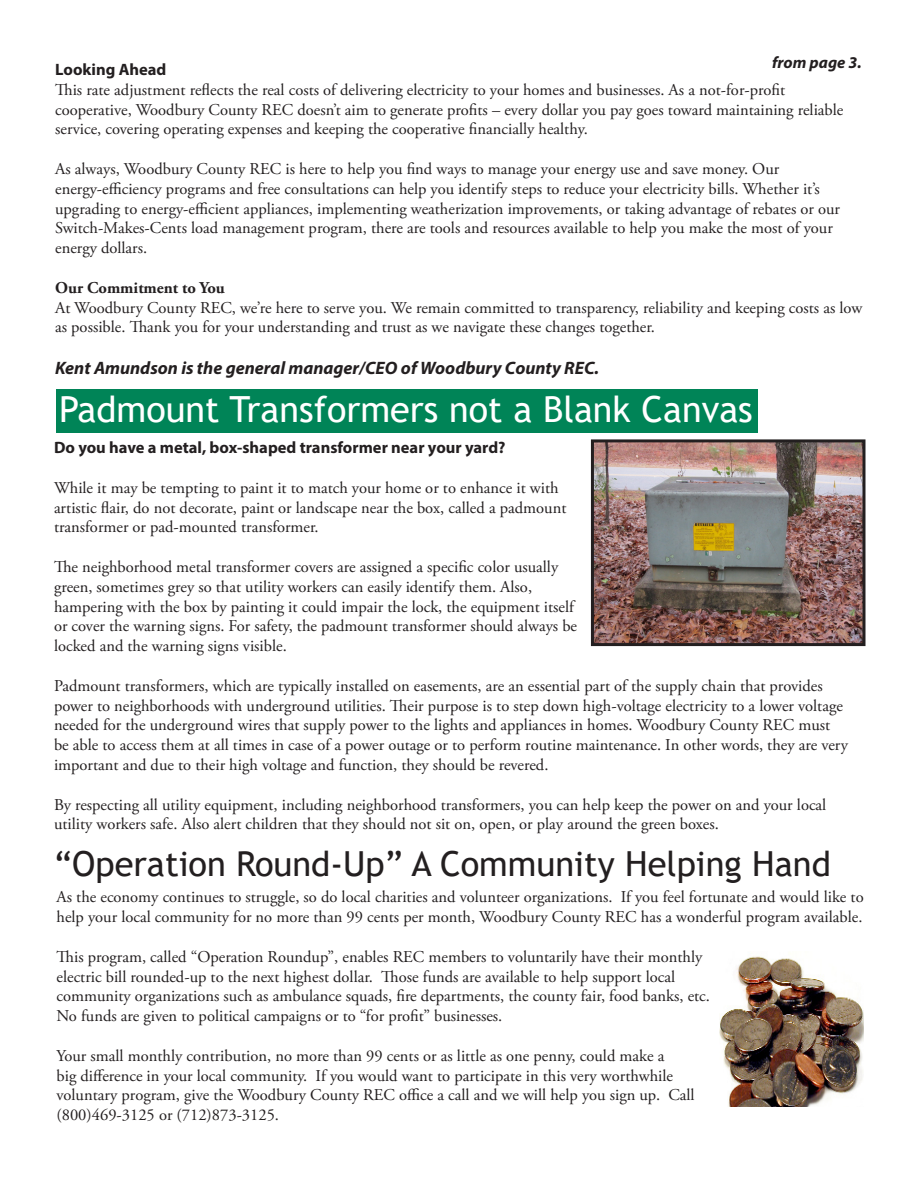
<style>
.page{position:relative;width:918px;height:1188px;background:#fff}
.page>*{position:absolute;margin:0;border:0;box-sizing:border-box;transform-origin:0 0}
.t1{font:36px "Trebuchet MS";color:#fff}
.t2{font:34.5px "Trebuchet MS";color:#231f20}
.t3{font:italic 700 18px "Myriad Pro";color:#231f20}
.t4{font:16.5px/19.8px "Adobe Garamond Pro";color:#231f20}
.t5{font:700 16.5px "Myriad Pro";color:#231f20}
.t6{font:700 16.5px "Adobe Garamond Pro";color:#231f20}
.t7{font:italic 700 16.5px "Myriad Pro";color:#231f20}
</style>
<div class="page">
<img style="left:719px;top:956px;width:145px;height:151px">
<div style="left:57px;top:389px;width:701px;height:43px;background:#008457"></div>
<img style="left:595px;top:443px;width:267px;height:199px">
<div style="left:591px;top:439px;width:275px;height:207px;border:3px solid #231f20"></div>
<p class="t7" style="left:772px;top:52px;width:91px">from page 3.</p>
<p class="t5" style="left:55px;top:59px;width:113px">Looking Ahead</p>
<p class="t4" style="left:55px;top:80px;width:790px">This rate adjustment reflects the real costs of delivering electricity to your homes and businesses. As a not-for-profit cooperative, Woodbury County REC doesn’t aim to generate profits – every dollar you pay goes toward maintaining reliable service, covering operating expenses and keeping the cooperative financially healthy.</p>
<p class="t4" style="left:55px;top:159px;width:726px">As always, Woodbury County REC is here to help you find ways to manage your energy use and save money. Our</p>
<p class="t4" style="left:55px;top:179px;width:786px">energy-efficiency programs and free consultations can help you identify steps to reduce your electricity bills. Whether it’s upgrading to energy-efficient appliances, implementing weatherization improvements, or taking advantage of rebates or our Switch-Makes-Cents load management program, there are tools and resources available to help you make the most of your energy dollars.</p>
<p class="t6" style="left:55px;top:278px;width:171px">Our Commitment to You</p>
<p class="t4" style="left:55px;top:298px;width:809px">At Woodbury County REC, we’re here to serve you. We remain committed to transparency, reliability and keeping costs as low as possible. Thank you for your understanding and trust as we navigate these changes together.</p>
<p class="t3" style="left:55px;top:356px;width:546px">Kent Amundson is the general manager/CEO of Woodbury County REC.</p>
<p class="t1" style="left:59px;top:386px;width:695px">Padmount Transformers not a Blank Canvas</p>
<p class="t5" style="left:54px;top:437px;width:453px">Do you have a metal, box-shaped transformer near your yard?</p>
<p class="t4" style="left:54px;top:478px;width:514px">While it may be tempting to paint it to match your home or to enhance it with artistic flair, do not decorate, paint or landscape near the box, called a padmount transformer or pad-mounted transformer.</p>
<p class="t4" style="left:54px;top:558px;width:525px">The neighborhood metal transformer covers are assigned a specific color usually green, sometimes grey so that utility workers can easily identify them. Also, hampering with the box by painting it could impair the lock, the equipment itself or cover the warning signs. For safety, the padmount transformer should always be locked and the warning signs visible.</p>
<p class="t4" style="left:54px;top:676px;width:795px">Padmount transformers, which are typically installed on easements, are an essential part of the supply chain that provides power to neighborhoods with underground utilities. Their purpose is to step down high-voltage electricity to a lower voltage needed for the underground wires that supply power to the lights and appliances in homes. Woodbury County REC must be able to access them at all times in case of a power outage or to perform routine maintenance. In other words, they are very important and due to their high voltage and function, they should be revered.</p>
<p class="t4" style="left:54px;top:795px;width:774px">By respecting all utility equipment, including neighborhood transformers, you can help keep the power on and your local utility workers safe. Also alert children that they should not sit on, open, or play around the green boxes.</p>
<p class="t2" style="left:54px;top:842px;width:778px">“Operation Round-Up” A Community Helping Hand</p>
<p class="t4" style="left:57px;top:888px;width:809px">As the economy continues to struggle, so do local charities and volunteer organizations. If you feel fortunate and would like to help your local community for no more than 99 cents per month, Woodbury County REC has a wonderful program available.</p>
<p class="t4" style="left:57px;top:947px;width:655px">This program, called “Operation Roundup”, enables REC members to voluntarily have their monthly electric bill rounded-up to the next highest dollar. Those funds are available to help support local community organizations such as ambulance squads, fire departments, the county fair, food banks, etc.<br>No funds are given to political campaigns or to “for profit” businesses.</p>
<p class="t4" style="left:57px;top:1046px;width:609px">Your small monthly contribution, no more than 99 cents or as little as one penny, could make a</p>
<p class="t4" style="left:57px;top:1066px;width:640px">big difference in your local community. If you would want to participate in this very worthwhile voluntary program, give the Woodbury County REC office a call and we will help you sign up. Call (800)469-3125 or (712)873-3125.</p>
</div>
